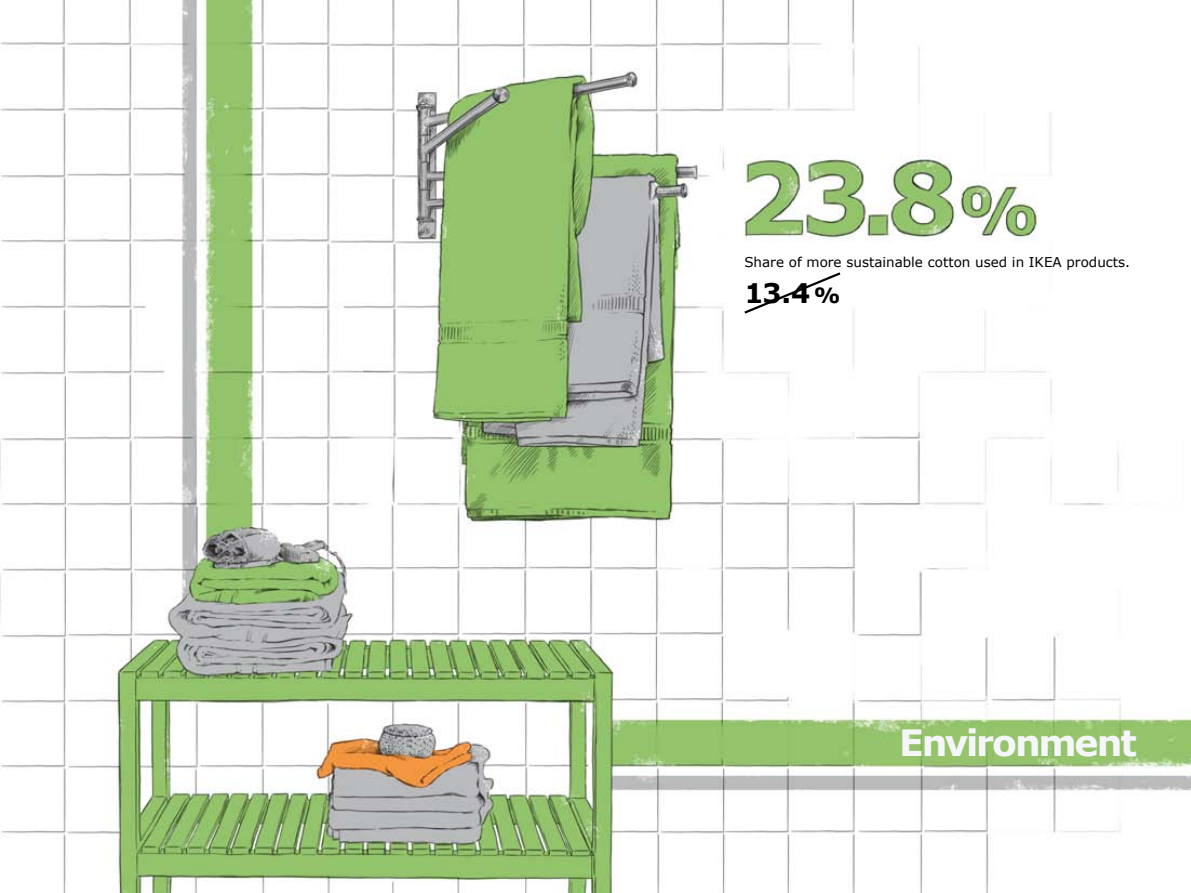
<style>
.page{position:relative;width:1191px;height:893px;background:#fff}
.page>*{position:absolute;margin:0;border:0;box-sizing:border-box;transform-origin:0 0}
.t1{font:700 36.15px "Verdana IKEA";letter-spacing:-.06em;color:#f5f6fa}
.t2{font:700 27px "Verdana IKEA";color:#000}
.t3{font:13.5px "Verdana IKEA";color:#000}
.s1{font-size:21px}
</style>
<div class="page">
<img style="left:0;top:0;width:1191px;height:893px">
<svg style="left:742px;top:270px;width:101px;height:46px"></svg>
<p class="t3" style="left:744px;top:253px;width:387px">Share of more sustainable cotton used in IKEA products.</p>
<h2 class="t2" style="left:744px;top:276px;width:97px">13.4 <span class="s1">%</span></h2>
<h1 class="t1" style="left:899px;top:719px;width:239px">Environment</h1>
</div>
